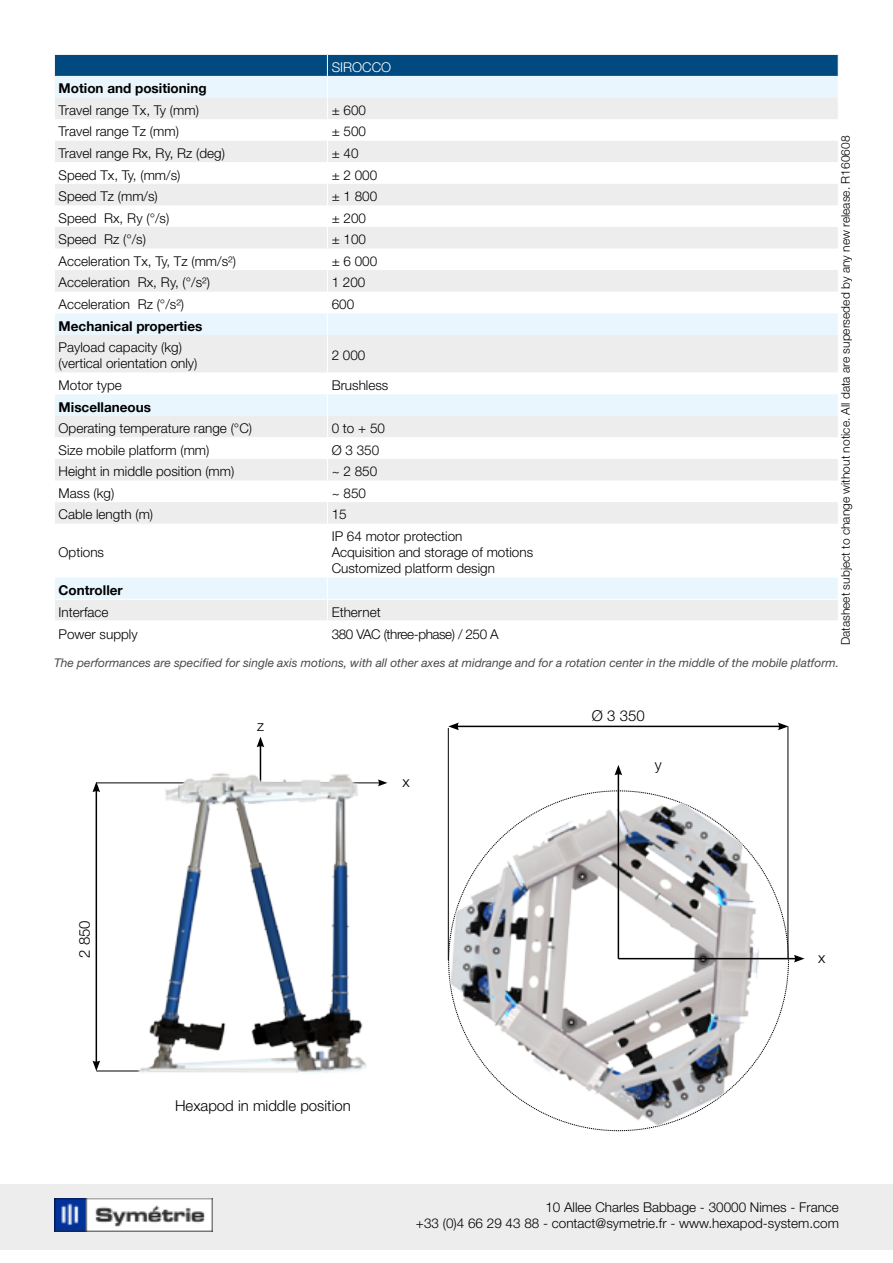
<style>
.page{position:relative;width:893px;height:1263px;background:#fff}
.page>*{position:absolute;margin:0;border:0;box-sizing:border-box;transform-origin:0 0}
.t1{font:300 15px "Helvetica Neue";color:#000}
.t2{font:300 13.5px/16.2px "Helvetica Neue";color:#000}
.t3{font:700 13.5px "Helvetica Neue";color:#000}
.t4{font:300 13.5px "Helvetica Neue";letter-spacing:-.03em;color:#000}
.t5{font:300 13.5px "Helvetica Neue";color:#fff}
.t6{font:italic 12px "Helvetica Neue";color:#4a4a49}
.t7{font:300 12px "Helvetica Neue";color:#000}
</style>
<div class="page">
<hr style="left:0;top:256px;width:1px;height:202px;background:#ededed">
<svg style="left:55px;top:335px;width:783px;height:189px;fill:#ededed"></svg>
<svg style="left:54px;top:55px;width:785px;height:280px"></svg>
<hr style="left:327px;top:335px;width:1px;height:38px;background:#fff">
<svg style="left:327px;top:373px;width:1px;height:151px"></svg>
<svg style="left:55px;top:578px;width:783px;height:42px;background:#ebf1f5"></svg>
<hr style="left:456px;top:726px;width:324px;height:1px;background:#000">
<svg style="left:448px;top:722px;width:11px;height:8px"></svg>
<svg style="left:778px;top:722px;width:10px;height:8px"></svg>
<hr style="left:96px;top:790px;width:1px;height:273px;background:#000">
<svg style="left:92px;top:1060px;width:8px;height:10px"></svg>
<svg style="left:92px;top:783px;width:8px;height:9px"></svg>
<hr style="left:448px;top:728px;width:1px;height:232px;background:#000">
<hr style="left:96px;top:1070px;width:153px;height:1px;background:#000">
<hr style="left:788px;top:726px;width:1px;height:233px;background:#000">
<div style="left:0;top:1184px;width:893px;height:66px;background:#ededed"></div>
<img style="left:54px;top:1198px;width:158px;height:34px">
<hr style="left:260px;top:745px;width:1px;height:38px;background:#000">
<svg style="left:257px;top:737px;width:7px;height:10px"></svg>
<hr style="left:96px;top:782px;width:153px;height:1px;background:#000">
<img style="left:117px;top:751px;width:271px;height:322px">
<svg style="left:448px;top:790px;width:356px;height:341px"></svg>
<hr style="left:618px;top:773px;width:1px;height:186px;background:#000">
<svg style="left:615px;top:765px;width:7px;height:10px"></svg>
<p class="t5" style="left:332px;top:56px;width:61px">SIROCCO</p>
<p class="t3" style="left:59px;top:80px;width:149px">Motion and positioning</p>
<p class="t2" style="left:59px;top:101px;width:142px">Travel range Tx, Ty (mm)</p>
<p class="t2" style="left:332px;top:101px;width:36px">± 600</p>
<p class="t2" style="left:59px;top:123px;width:122px">Travel range Tz (mm)</p>
<p class="t2" style="left:332px;top:123px;width:36px">± 500</p>
<p class="t2" style="left:59px;top:144px;width:168px">Travel range Rx, Ry, Rz (deg)</p>
<p class="t2" style="left:332px;top:144px;width:28px">± 40</p>
<p class="t2" style="left:59px;top:166px;width:123px">Speed Tx, Ty, (mm/s)</p>
<p class="t2" style="left:332px;top:166px;width:47px">± 2 000</p>
<p class="t2" style="left:59px;top:187px;width:101px">Speed Tz (mm/s)</p>
<p class="t2" style="left:332px;top:187px;width:47px">± 1 800</p>
<p class="t2" style="left:59px;top:209px;width:112px">Speed Rx, Ry (°/s)</p>
<p class="t2" style="left:332px;top:209px;width:36px">± 200</p>
<p class="t2" style="left:59px;top:231px;width:89px">Speed Rz (°/s)</p>
<p class="t2" style="left:332px;top:231px;width:36px">± 100</p>
<p class="t2" style="left:59px;top:252px;width:179px">Acceleration Tx, Ty, Tz (mm/s²)</p>
<p class="t2" style="left:332px;top:252px;width:47px">± 6 000</p>
<p class="t2" style="left:59px;top:274px;width:153px">Acceleration Rx, Ry, (°/s²)</p>
<p class="t2" style="left:332px;top:274px;width:35px">1 200</p>
<p class="t2" style="left:59px;top:295px;width:127px">Acceleration Rz (°/s²)</p>
<p class="t2" style="left:332px;top:295px;width:24px">600</p>
<p class="t3" style="left:59px;top:317px;width:145px">Mechanical properties</p>
<p class="t2" style="left:59px;top:338px;width:140px">Payload capacity (kg) (vertical orientation only)</p>
<p class="t2" style="left:332px;top:347px;width:35px">2 000</p>
<p class="t2" style="left:59px;top:376px;width:65px">Motor type</p>
<p class="t2" style="left:332px;top:376px;width:58px">Brushless</p>
<p class="t3" style="left:59px;top:398px;width:94px">Miscellaneous</p>
<p class="t2" style="left:59px;top:419px;width:195px">Operating temperature range (°C)</p>
<p class="t2" style="left:332px;top:419px;width:55px">0 to + 50</p>
<p class="t2" style="left:59px;top:441px;width:152px">Size mobile platform (mm)</p>
<p class="t2" style="left:332px;top:441px;width:49px">Ø 3 350</p>
<p class="t2" style="left:59px;top:463px;width:177px">Height in middle position (mm)</p>
<p class="t2" style="left:332px;top:463px;width:47px">~ 2 850</p>
<p class="t2" style="left:59px;top:484px;width:57px">Mass (kg)</p>
<p class="t2" style="left:332px;top:484px;width:36px">~ 850</p>
<p class="t2" style="left:59px;top:506px;width:96px">Cable length (m)</p>
<p class="t2" style="left:332px;top:506px;width:17px">15</p>
<p class="t2" style="left:59px;top:543px;width:47px">Options</p>
<p class="t2" style="left:332px;top:527px;width:203px">IP 64 motor protection<br>Acquisition and storage of motions<br>Customized platform design</p>
<p class="t3" style="left:59px;top:582px;width:66px">Controller</p>
<p class="t2" style="left:59px;top:603px;width:52px">Interface</p>
<p class="t2" style="left:332px;top:603px;width:51px">Ethernet</p>
<p class="t2" style="left:59px;top:626px;width:81px">Power supply</p>
<p class="t4" style="left:332px;top:624px;width:169px">380 VAC (three-phase) / 250 A</p>
<p class="t7" style="left:836px;top:645px;width:511px;rotate:-90deg">Datasheet subject to change without notice. All data are superseded by any new release. R160608</p>
<p class="t6" style="left:54px;top:655px;width:786px">The performances are specified for single axis motions, with all other axes at midrange and for a rotation center in the middle of the mobile platform.</p>
<p class="t1" style="left:72px;top:958px;width:39px;rotate:-90deg">2 850</p>
<p class="t1" style="left:257px;top:713px;width:8px">z</p>
<p class="t1" style="left:402px;top:770px;width:9px">x</p>
<p class="t1" style="left:592px;top:704px;width:54px">Ø 3 350</p>
<p class="t1" style="left:655px;top:752px;width:8px">y</p>
<p class="t1" style="left:175px;top:1093px;width:177px">Hexapod in middle position</p>
<p class="t1" style="left:818px;top:945px;width:9px">x</p>
<p class="t2" style="left:416px;top:1198px;width:425px;text-align:right">10 Allee Charles Babbage - 30000 Nimes - France<br>+33 (0)4 66 29 43 88 - contact@symetrie.fr - www.hexapod-system.com</p>
</div>
